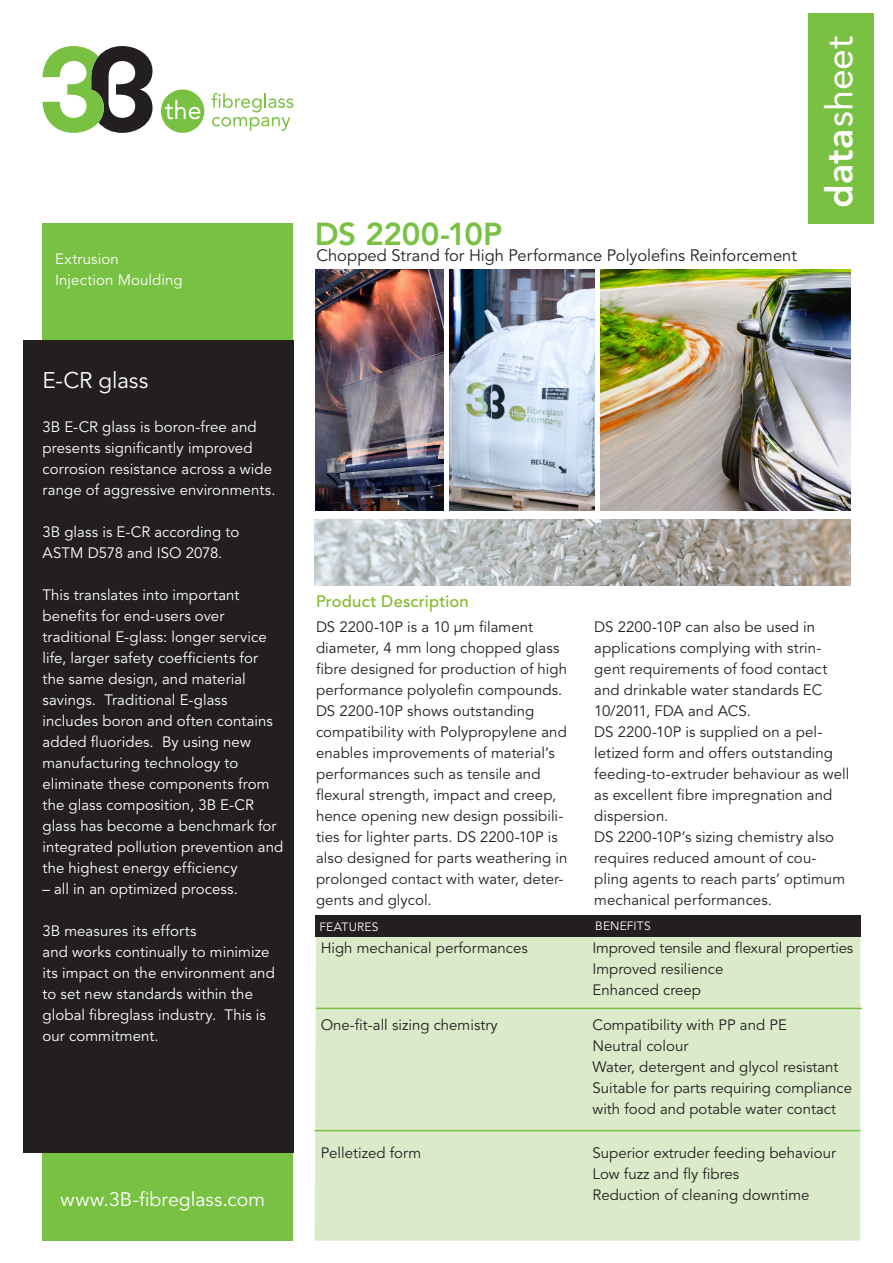
<style>
.page{position:relative;width:893px;height:1263px;background:#fff}
.page>*{position:absolute;margin:0;border:0;box-sizing:border-box;transform-origin:0 0}
.t1{font:37.5px "Avenir LT Std";letter-spacing:-.005em;color:#fff}
.t2{font:800 31.5px "Avenir LT Std";letter-spacing:-.015em;color:#79c142}
.t3{font:22.5px "Avenir LT Std";letter-spacing:-.01em;color:#fff}
.texte_courant{font:19.5px "Avenir LT Std";color:#fff}
.t4{font:16.5px "Avenir LT Std";color:#231f20}
.texte_courant-2{font:500 16.5px "Avenir LT Std";letter-spacing:.01em;color:#80ba27}
.texte_courant-3{font:15px/21px "Avenir LT Std";color:#231f20}
.texte_courant-4{font:15px/21px "Avenir LT Std";letter-spacing:.005em;color:#fff}
.t5{font:12px "Avenir LT Std";letter-spacing:.015em;color:#fff}
.s1{font-weight:800}
</style>
<div class="page">
<div style="left:43px;top:223px;width:250px;height:125px;background:#79c142"></div>
<div style="left:43px;top:1152px;width:250px;height:89px;background:#79c142"></div>
<div style="left:808px;top:13px;width:66px;height:210px;background:#79c142"></div>
<div style="left:23px;top:340px;width:270px;height:812px;background:#231f20"></div>
<div style="left:315px;top:936px;width:545px;height:305px;background:#dbebca"></div>
<div style="left:315px;top:915px;width:545px;height:21px;background:#231f20"></div>
<hr style="left:316px;top:1008px;width:546px;height:1px;background:#79c142">
<img style="left:316px;top:269px;width:128px;height:241px">
<hr style="left:315px;top:1130px;width:545px;height:1px;background:#79c142">
<svg style="left:43px;top:46px;width:110px;height:87px"></svg>
<svg style="left:211px;top:93px;width:82px;height:38px"></svg>
<div style="left:161px;top:89px;width:43px;height:44px;background:#79c142;border-radius:50%"></div>
<svg style="left:165px;top:100px;width:35px;height:19px"></svg>
<img style="left:315px;top:519px;width:535px;height:67px">
<img style="left:450px;top:269px;width:144px;height:241px">
<img style="left:600px;top:269px;width:250px;height:241px">
<p class="texte_courant-4" style="left:55px;top:248px;width:65px">Extrusion</p>
<p class="texte_courant-4" style="left:55px;top:269px;width:129px">Injection Moulding</p>
<p class="t3" style="left:43px;top:368px;width:107px">E-CR glass</p>
<p class="texte_courant-4" style="left:43px;top:417px;width:216px">3B E-CR glass is boron-free and presents significantly improved</p>
<p class="texte_courant-4" style="left:43px;top:459px;width:231px">corrosion resistance across a wide</p>
<p class="texte_courant-4" style="left:43px;top:480px;width:234px">range of aggressive environments.</p>
<p class="texte_courant-4" style="left:43px;top:522px;width:198px">3B glass is E-CR according to<br>ASTM D578 and ISO 2078.</p>
<p class="texte_courant-4" style="left:43px;top:585px;width:226px">This translates into important benefits for end-users over traditional E-glass: longer service</p>
<p class="texte_courant-4" style="left:43px;top:648px;width:242px">life, larger safety coefficients for the same design, and material savings. Traditional E-glass includes boron and often contains added fluorides. By using new manufacturing technology to eliminate these components from the glass composition, 3B E-CR glass has become a benchmark for integrated pollution prevention and the highest energy efficiency</p>
<p class="texte_courant-4" style="left:43px;top:879px;width:197px">– all in an optimized process.</p>
<p class="texte_courant-4" style="left:43px;top:921px;width:156px">3B measures its efforts</p>
<p class="texte_courant-4" style="left:43px;top:942px;width:234px">and works continually to minimize its impact on the environment and to set new standards within the global fibreglass industry. This is our commitment.</p>
<p class="texte_courant" style="left:61px;top:1188px;width:206px">www.3B-fibreglass.com</p>
<p class="t2" style="left:315px;top:215px;width:189px">DS 2200-10P</p>
<p class="t4" style="left:316px;top:246px;width:482px">Chopped Strand for High Performance Polyolefins Reinforcement</p>
<p class="t1" style="left:818px;top:207px;width:173px;rotate:-90deg"><span class="s1">data</span>sheet</p>
<p class="texte_courant-2" style="left:316px;top:592px;width:154px">Product Description</p>
<p class="texte_courant-3" style="left:316px;top:616px;width:253px">DS 2200-10P is a 10 µm filament diameter, 4 mm long chopped glass fibre designed for production of high performance polyolefin compounds.</p>
<p class="texte_courant-3" style="left:316px;top:700px;width:253px">DS 2200-10P shows outstanding compatibility with Polypropylene and enables improvements of material’s performances such as tensile and flexural strength, impact and creep, hence opening new design possibili&shy;ties for lighter parts. DS 2200-10P is also designed for parts weathering in prolonged contact with water, deter&shy;gents and glycol.</p>
<p class="texte_courant-3" style="left:594px;top:616px;width:235px">DS 2200-10P can also be used in applications complying with strin&shy;gent requirements of food contact and drinkable water standards EC<br>10/2011, FDA and ACS.</p>
<p class="texte_courant-3" style="left:594px;top:721px;width:256px">DS 2200-10P is supplied on a pel&shy;letized form and offers outstanding feeding-to-extruder behaviour as well as excellent fibre impregnation and dispersion.</p>
<p class="texte_courant-3" style="left:594px;top:826px;width:252px">DS 2200-10P’s sizing chemistry also requires reduced amount of cou&shy;pling agents to reach parts’ optimum mechanical performances.</p>
<p class="t5" style="left:320px;top:920px;width:61px">FEATURES</p>
<p class="t5" style="left:595px;top:918px;width:57px">BENEFITS</p>
<p class="texte_courant-3" style="left:321px;top:938px;width:209px">High mechanical performances</p>
<p class="texte_courant-3" style="left:592px;top:938px;width:262px">Improved tensile and flexural properties</p>
<p class="texte_courant-3" style="left:592px;top:959px;width:132px">Improved resilience</p>
<p class="texte_courant-3" style="left:592px;top:980px;width:110px">Enhanced creep</p>
<p class="texte_courant-3" style="left:321px;top:1014px;width:178px">One-fit-all sizing chemistry</p>
<p class="texte_courant-3" style="left:592px;top:1014px;width:196px">Compatibility with PP and PE</p>
<p class="texte_courant-3" style="left:592px;top:1035px;width:97px">Neutral colour</p>
<p class="texte_courant-3" style="left:592px;top:1056px;width:248px">Water, detergent and glycol resistant</p>
<p class="texte_courant-3" style="left:592px;top:1077px;width:261px">Suitable for parts requiring compliance with food and potable water contact</p>
<p class="texte_courant-3" style="left:321px;top:1143px;width:102px">Pelletized form</p>
<p class="texte_courant-3" style="left:592px;top:1143px;width:245px">Superior extruder feeding behaviour</p>
<p class="texte_courant-3" style="left:592px;top:1164px;width:148px">Low fuzz and fly fibres</p>
<p class="texte_courant-3" style="left:592px;top:1185px;width:218px">Reduction of cleaning downtime</p>
</div>
